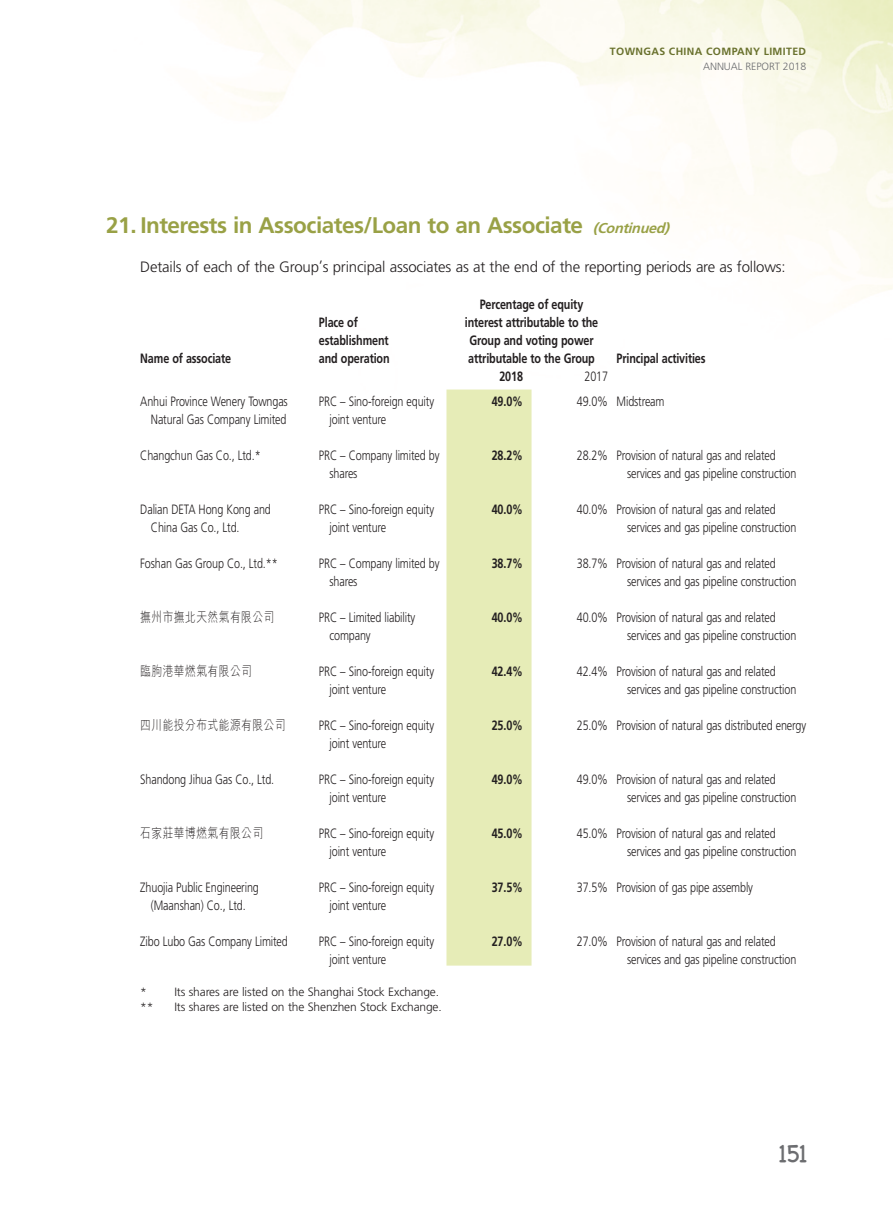
<style>
.page{position:relative;width:893px;height:1212px;background:#fff}
.page>*{position:absolute;margin:0;border:0;box-sizing:border-box;transform-origin:0 0}
.t1{font:25.5px "Chalkboard";color:#6c6d70}
.Heading_1{font:700 22.5px "Frutiger LT Std";letter-spacing:-.02em;color:#99a146}
.Body_Text{font:300 15px "Frutiger LT Std";letter-spacing:-.01em;color:#231f20}
.Body_Text-2{font:300 13.5px/18px "Frutiger LT Std";letter-spacing:-.01em;color:#231f20;scale:.8 1}
.Body_Text-3{font:700 13.5px/18px "Frutiger LT Std";letter-spacing:-.01em;color:#231f20;scale:.8 1}
.Body_Text-4{font:300 13.5px "M Hei HK";letter-spacing:.04em;color:#231f20;scale:.8 1}
.Notes{font:300 12px "Frutiger LT Std";letter-spacing:-.01em;color:#231f20}
.t2{font:700 10.5px "Frutiger LT Std";letter-spacing:.035em;color:#69712d}
.t3{font:300 10.5px "Frutiger LT Std";letter-spacing:-.005em;color:#6c6d70}
.s1{font-style:italic;font-size:14.25px}
</style>
<div class="page">
<img style="left:205px;top:0;width:688px;height:966px">
<div style="left:446px;top:389px;width:85px;height:576px;background:#e6ecb7"></div>
<p class="t2" style="left:610px;top:45px;width:198px">TOWNGAS CHINA COMPANY LIMITED</p>
<p class="t3" style="left:703px;top:61px;width:105px">ANNUAL REPORT 2018</p>
<p class="Heading_1" style="left:106px;top:212px;width:569px">21. Interests in Associates/Loan to an Associate <span class="s1">(Continued)</span></p>
<p class="Body_Text" style="left:140px;top:258px;width:647px">Details of each of the Group’s principal associates as at the end of the reporting periods are as follows:</p>
<p class="Body_Text-3" style="left:140px;top:350px;width:115px">Name of associate</p>
<p class="Body_Text-3" style="left:319px;top:314px;width:50px">Place of</p>
<p class="Body_Text-3" style="left:319px;top:332px;width:89px">establishment</p>
<p class="Body_Text-3" style="left:319px;top:350px;width:90px">and operation</p>
<p class="Body_Text-3" style="left:480px;top:296px;width:131px">Percentage of equity</p>
<p class="Body_Text-3" style="left:465px;top:314px;width:168px">interest attributable to the</p>
<p class="Body_Text-3" style="left:468px;top:332px;width:160px">Group and voting power attributable to the Group</p>
<p class="Body_Text-3" style="left:499px;top:368px;width:31px">2018</p>
<p class="Body_Text-2" style="left:584px;top:368px;width:31px">2017</p>
<p class="Body_Text-3" style="left:617px;top:350px;width:113px">Principal activities</p>
<p class="Body_Text-2" style="left:140px;top:392px;width:186px;text-align:right">Anhui Province Wenery Towngas<br>Natural Gas Company Limited</p>
<p class="Body_Text-2" style="left:330px;top:392px;width:132px;text-indent:-11px">PRC – Sino-foreign equity joint venture</p>
<p class="Body_Text-3" style="left:492px;top:392px;width:41px">49.0%</p>
<p class="Body_Text-2" style="left:577px;top:392px;width:41px">49.0%</p>
<p class="Body_Text-2" style="left:617px;top:392px;width:61px">Midstream</p>
<p class="Body_Text-2" style="left:140px;top:446px;width:152px">Changchun Gas Co., Ltd.*</p>
<p class="Body_Text-2" style="left:330px;top:446px;width:139px;text-indent:-11px">PRC – Company limited by shares</p>
<p class="Body_Text-3" style="left:492px;top:446px;width:41px">28.2%</p>
<p class="Body_Text-2" style="left:577px;top:446px;width:41px">28.2%</p>
<p class="Body_Text-2" style="left:627px;top:446px;width:213px;text-indent:-11px">Provision of natural gas and related services and gas pipeline construction</p>
<p class="Body_Text-2" style="left:151px;top:500px;width:151px;text-indent:-11px">Dalian DETA Hong Kong and<br>China Gas Co., Ltd.</p>
<p class="Body_Text-2" style="left:330px;top:500px;width:132px;text-indent:-11px">PRC – Sino-foreign equity joint venture</p>
<p class="Body_Text-3" style="left:492px;top:500px;width:41px">40.0%</p>
<p class="Body_Text-2" style="left:577px;top:500px;width:41px">40.0%</p>
<p class="Body_Text-2" style="left:627px;top:500px;width:213px;text-indent:-11px">Provision of natural gas and related services and gas pipeline construction</p>
<p class="Body_Text-2" style="left:140px;top:554px;width:173px">Foshan Gas Group Co., Ltd.**</p>
<p class="Body_Text-2" style="left:330px;top:554px;width:139px;text-indent:-11px">PRC – Company limited by shares</p>
<p class="Body_Text-3" style="left:492px;top:554px;width:41px">38.7%</p>
<p class="Body_Text-2" style="left:577px;top:554px;width:41px">38.7%</p>
<p class="Body_Text-2" style="left:627px;top:554px;width:213px;text-indent:-11px">Provision of natural gas and related services and gas pipeline construction</p>
<p class="Body_Text-4" style="left:140px;top:610px;width:169px">撫州市撫北天然氣有限公司</p>
<p class="Body_Text-2" style="left:330px;top:608px;width:109px;text-indent:-11px">PRC – Limited liability company</p>
<p class="Body_Text-3" style="left:492px;top:608px;width:41px">40.0%</p>
<p class="Body_Text-2" style="left:577px;top:608px;width:41px">40.0%</p>
<p class="Body_Text-2" style="left:627px;top:608px;width:213px;text-indent:-11px">Provision of natural gas and related services and gas pipeline construction</p>
<p class="Body_Text-4" style="left:140px;top:664px;width:141px">臨朐港華燃氣有限公司</p>
<p class="Body_Text-2" style="left:330px;top:662px;width:132px;text-indent:-11px">PRC – Sino-foreign equity joint venture</p>
<p class="Body_Text-3" style="left:492px;top:662px;width:41px">42.4%</p>
<p class="Body_Text-2" style="left:577px;top:662px;width:41px">42.4%</p>
<p class="Body_Text-2" style="left:627px;top:662px;width:213px;text-indent:-11px">Provision of natural gas and related services and gas pipeline construction</p>
<p class="Body_Text-4" style="left:140px;top:718px;width:183px">四川能投分布式能源有限公司</p>
<p class="Body_Text-2" style="left:330px;top:716px;width:132px;text-indent:-11px">PRC – Sino-foreign equity joint venture</p>
<p class="Body_Text-3" style="left:492px;top:716px;width:41px">25.0%</p>
<p class="Body_Text-2" style="left:577px;top:716px;width:41px">25.0%</p>
<p class="Body_Text-2" style="left:617px;top:716px;width:239px">Provision of natural gas distributed energy</p>
<p class="Body_Text-2" style="left:140px;top:770px;width:169px">Shandong Jihua Gas Co., Ltd.</p>
<p class="Body_Text-2" style="left:330px;top:770px;width:132px;text-indent:-11px">PRC – Sino-foreign equity joint venture</p>
<p class="Body_Text-3" style="left:492px;top:770px;width:41px">49.0%</p>
<p class="Body_Text-2" style="left:577px;top:770px;width:41px">49.0%</p>
<p class="Body_Text-2" style="left:627px;top:770px;width:213px;text-indent:-11px">Provision of natural gas and related services and gas pipeline construction</p>
<p class="Body_Text-4" style="left:140px;top:826px;width:155px">石家莊華博燃氣有限公司</p>
<p class="Body_Text-2" style="left:330px;top:824px;width:132px;text-indent:-11px">PRC – Sino-foreign equity joint venture</p>
<p class="Body_Text-3" style="left:492px;top:824px;width:41px">45.0%</p>
<p class="Body_Text-2" style="left:577px;top:824px;width:41px">45.0%</p>
<p class="Body_Text-2" style="left:627px;top:824px;width:213px;text-indent:-11px">Provision of natural gas and related services and gas pipeline construction</p>
<p class="Body_Text-2" style="left:140px;top:878px;width:150px;text-align:center">Zhuojia Public Engineering (Maanshan) Co., Ltd.</p>
<p class="Body_Text-2" style="left:330px;top:878px;width:132px;text-indent:-11px">PRC – Sino-foreign equity joint venture</p>
<p class="Body_Text-3" style="left:492px;top:878px;width:41px">37.5%</p>
<p class="Body_Text-2" style="left:577px;top:878px;width:41px">37.5%</p>
<p class="Body_Text-2" style="left:617px;top:878px;width:172px">Provision of gas pipe assembly</p>
<p class="Body_Text-2" style="left:140px;top:932px;width:186px">Zibo Lubo Gas Company Limited</p>
<p class="Body_Text-2" style="left:330px;top:932px;width:132px;text-indent:-11px">PRC – Sino-foreign equity joint venture</p>
<p class="Body_Text-3" style="left:492px;top:932px;width:41px">27.0%</p>
<p class="Body_Text-2" style="left:577px;top:932px;width:41px">27.0%</p>
<p class="Body_Text-2" style="left:627px;top:932px;width:213px;text-indent:-11px">Provision of natural gas and related services and gas pipeline construction</p>
<p class="Notes" style="left:140px;top:985px;width:300px">* Its shares are listed on the Shanghai Stock Exchange.</p>
<p class="Notes" style="left:140px;top:1000px;width:15px">**</p>
<p class="Notes" style="left:174px;top:1000px;width:269px">Its shares are listed on the Shenzhen Stock Exchange.</p>
<h1 class="t1" style="left:778px;top:1139px;width:31px">151</h1>
</div>
